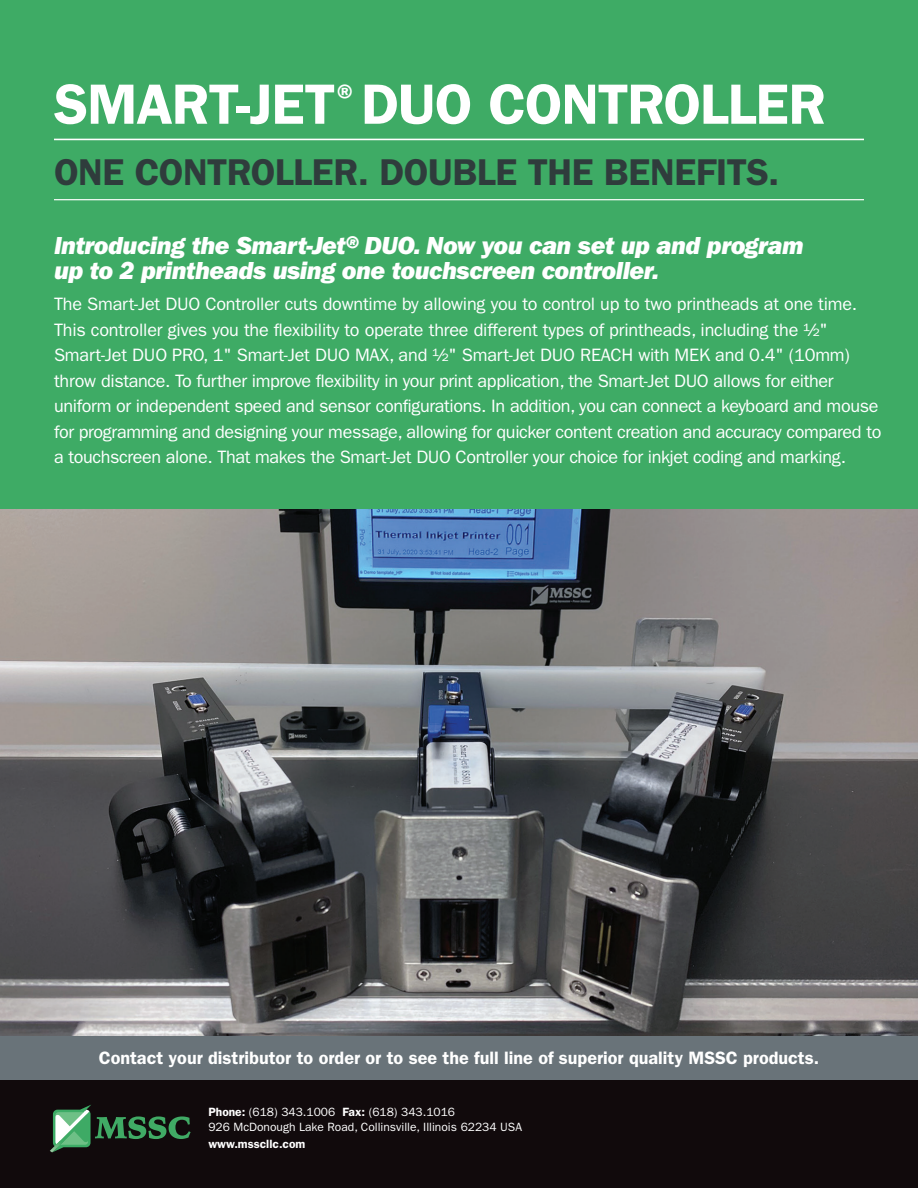
<style>
.page{position:relative;width:918px;height:1188px;background:#fff}
.page>*{position:absolute;margin:0;border:0;box-sizing:border-box;transform-origin:0 0}
.t1{font:600 57px "Franklin Gothic";letter-spacing:-.015em;color:#fff}
.Titles_-_Large_Under{font:600 37.5px "Franklin Gothic";letter-spacing:-.01em;color:#2f3c3c}
.Intro_Copy_-_Red{font:italic 800 25.5px/25.5px "Franklin Gothic";letter-spacing:-.02em;color:#fff}
.Intro_Copy_-_Red-2{font:18px/25.5px "ITC Franklin Gothic Std";letter-spacing:-.02em;color:#fff}
.t2{font:600 18px "ITC Franklin Gothic Std";color:#fff}
.t3{font:12px "ITC Franklin Gothic Std";color:#fff}
.t4{font:600 12px "ITC Franklin Gothic Std";color:#fff}
.s1{font-weight:600}
</style>
<div class="page">
<div style="left:0;top:0;width:918px;height:510px;background:#3eab65"></div>
<hr style="left:54px;top:199px;width:810px;height:1px;background:#fff">
<hr style="left:54px;top:139px;width:810px;height:1px;background:#fff">
<div style="left:0;top:1036px;width:918px;height:44px;background:#697379"></div>
<img style="left:0;top:510px;width:918px;height:526px">
<div style="left:0;top:1080px;width:918px;height:108px;background:#110a0c"></div>
<svg style="left:50px;top:1105px;width:141px;height:47px"></svg>
<p class="t1" style="left:54px;top:71px;width:774px">SMART-JET<sup>®</sup>DUO CONTROLLER</p>
<p class="Titles_-_Large_Under" style="left:54px;top:150px;width:727px">ONE CONTROLLER. DOUBLE THE BENEFITS.</p>
<p class="Intro_Copy_-_Red" style="left:54px;top:232px;width:751px">Introducing the Smart-Jet® DUO. Now you can set up and program up to 2 printheads using one touchscreen controller.</p>
<p class="Intro_Copy_-_Red-2" style="left:54px;top:291px;width:829px">The Smart-Jet DUO Controller cuts downtime by allowing you to control up to two printheads at one time.<br>This controller gives you the flexibility to operate three different types of printheads, including the ½" Smart-Jet DUO PRO, 1" Smart-Jet DUO MAX, and ½" Smart-Jet DUO REACH with MEK and 0.4" (10mm) throw distance. To further improve flexibility in your print application, the Smart-Jet DUO allows for either uniform or independent speed and sensor configurations. In addition, you can connect a keyboard and mouse for programming and designing your message, allowing for quicker content creation and accuracy compared to a touchscreen alone. That makes the Smart-Jet DUO Controller your choice for inkjet coding and marking.</p>
<p class="t2" style="left:99px;top:1047px;width:722px">Contact your distributor to order or to see the full line of superior quality MSSC products.</p>
<p class="t3" style="left:208px;top:1105px;width:248px"><span class="s1">Phone:</span> (618) 343.1006 <span class="s1">Fax:</span> (618) 343.1016</p>
<p class="t3" style="left:208px;top:1120px;width:315px">926 McDonough Lake Road, Collinsville, Illinois 62234 USA</p>
<p class="t4" style="left:208px;top:1136px;width:98px">www.msscllc.com</p>
</div>
